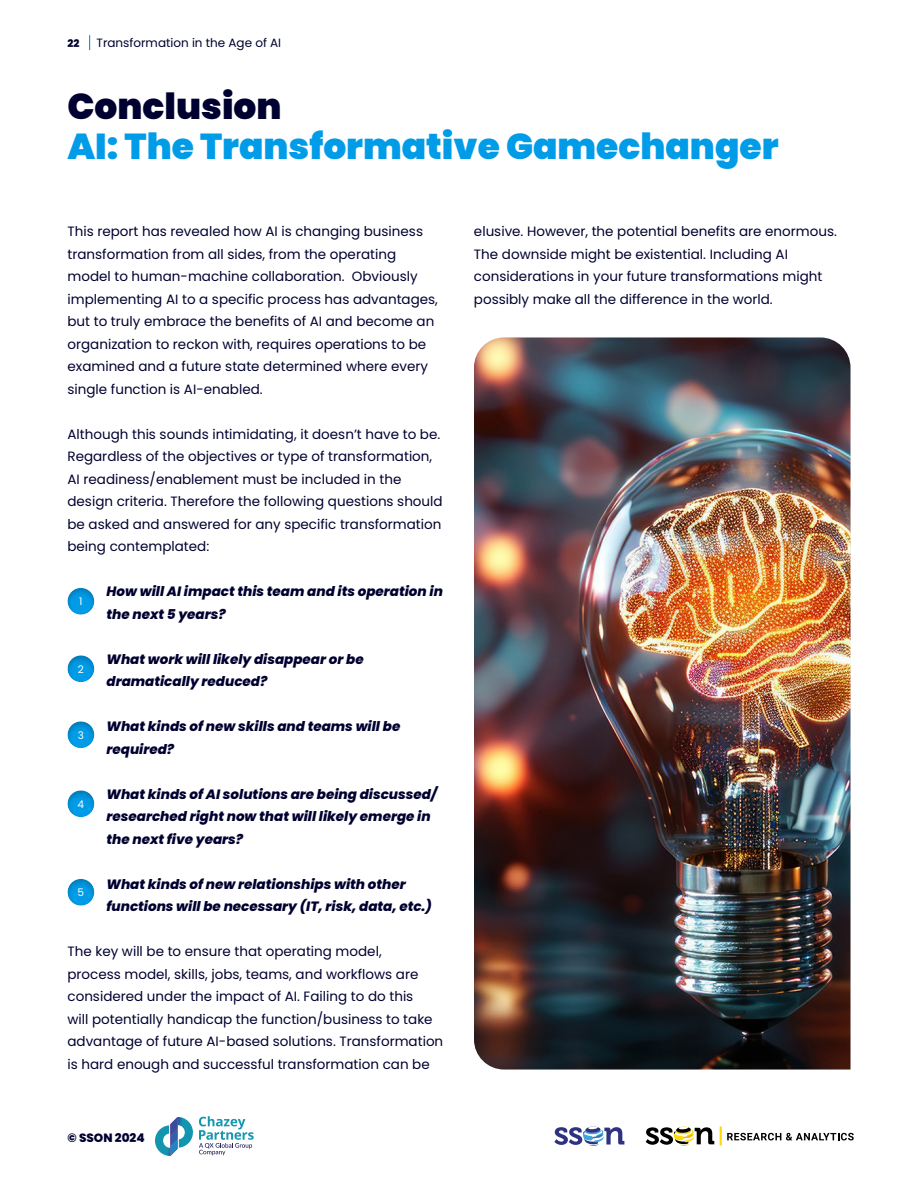
<style>
.page{position:relative;width:918px;height:1188px;background:#fff}
.page>*{position:absolute;margin:0;border:0;box-sizing:border-box;transform-origin:0 0}
.t1{font:900 36px "Poppins";color:#009ce8}
.t2{font:900 36px "Poppins";color:#000030}
.t3{font:13.5px/22.5px "Poppins";color:#000030}
.t4{font:italic 800 13.5px/22.5px "Poppins";color:#000030}
.t5{font:12px "Poppins";color:#000030}
.t6{font:800 12px "Poppins";color:#000030}
.t7{font:10.5px "Poppins";color:#fff}
.t8{font:800 10.5px "Poppins";color:#000030}
</style>
<div class="page">
<svg style="left:554px;top:1126px;width:70px;height:20px"></svg>
<svg style="left:646px;top:1126px;width:68px;height:20px"></svg>
<hr style="left:720px;top:1126px;width:2px;height:20px;background:#ffda00">
<svg style="left:727px;top:1133px;width:127px;height:7px"></svg>
<svg style="left:89px;top:35px;width:1px;height:15px"></svg>
<svg style="left:155px;top:1117px;width:38px;height:39px"></svg>
<svg style="left:199px;top:1116px;width:55px;height:39px"></svg>
<div style="left:54px;top:575px;width:54px;height:40px;background:#000;opacity:.25"></div>
<div style="left:54px;top:642px;width:54px;height:41px;background:#000;opacity:.25"></div>
<div style="left:54px;top:708px;width:54px;height:41px;background:#000;opacity:.25"></div>
<div style="left:54px;top:777px;width:54px;height:41px;background:#000;opacity:.25"></div>
<div style="left:54px;top:866px;width:54px;height:40px;background:#000;opacity:.25"></div>
<img style="left:474px;top:338px;width:376px;height:732px">
<p class="t8" style="left:68px;top:38px;width:13px">22</p>
<p class="t5" style="left:97px;top:36px;width:186px">Transformation in the Age of AI</p>
<h1 class="t2" style="left:68px;top:85px;width:216px">Conclusion</h1>
<h1 class="t1" style="left:68px;top:126px;width:713px">AI: The Transformative Gamechanger</h1>
<p class="t3" style="left:68px;top:220px;width:372px">This report has revealed how AI is changing business transformation from all sides, from the operating model to human-machine collaboration. Obviously implementing AI to a specific process has advantages, but to truly embrace the benefits of AI and become an organization to reckon with, requires operations to be examined and a future state determined where every single function is AI-enabled.</p>
<p class="t3" style="left:68px;top:423px;width:377px">Although this sounds intimidating, it doesn’t have to be.<br>Regardless of the objectives or type of transformation, AI readiness/enablement must be included in the design criteria. Therefore the following questions should be asked and answered for any specific transformation being contemplated:</p>
<p class="t4" style="left:107px;top:580px;width:338px">How will AI impact this team and its operation in the next 5 years?</p>
<p class="t4" style="left:107px;top:648px;width:259px">What work will likely disappear or be dramatically reduced?</p>
<p class="t4" style="left:107px;top:715px;width:295px">What kinds of new skills and teams will be required?</p>
<p class="t4" style="left:107px;top:783px;width:332px">What kinds of AI solutions are being discussed/ researched right now that will likely emerge in the next five years?</p>
<p class="t4" style="left:107px;top:873px;width:327px">What kinds of new relationships with other functions will be necessary (IT, risk, data, etc.)</p>
<p class="t3" style="left:68px;top:940px;width:377px">The key will be to ensure that operating model,<br>process model, skills, jobs, teams, and workflows are considered under the impact of AI. Failing to do this<br>will potentially handicap the function/business to take advantage of future AI-based solutions. Transformation is hard enough and successful transformation can be</p>
<p class="t7" style="left:79px;top:595px;width:5px">1</p>
<p class="t7" style="left:78px;top:663px;width:8px">2</p>
<p class="t7" style="left:78px;top:729px;width:8px">3</p>
<p class="t7" style="left:78px;top:798px;width:8px">4</p>
<p class="t7" style="left:78px;top:886px;width:8px">5</p>
<p class="t6" style="left:68px;top:1131px;width:79px">© SSON 2024</p>
<p class="t3" style="left:474px;top:220px;width:364px">elusive. However, the potential benefits are enormous.<br>The downside might be existential. Including AI considerations in your future transformations might possibly make all the difference in the world.</p>
</div>
